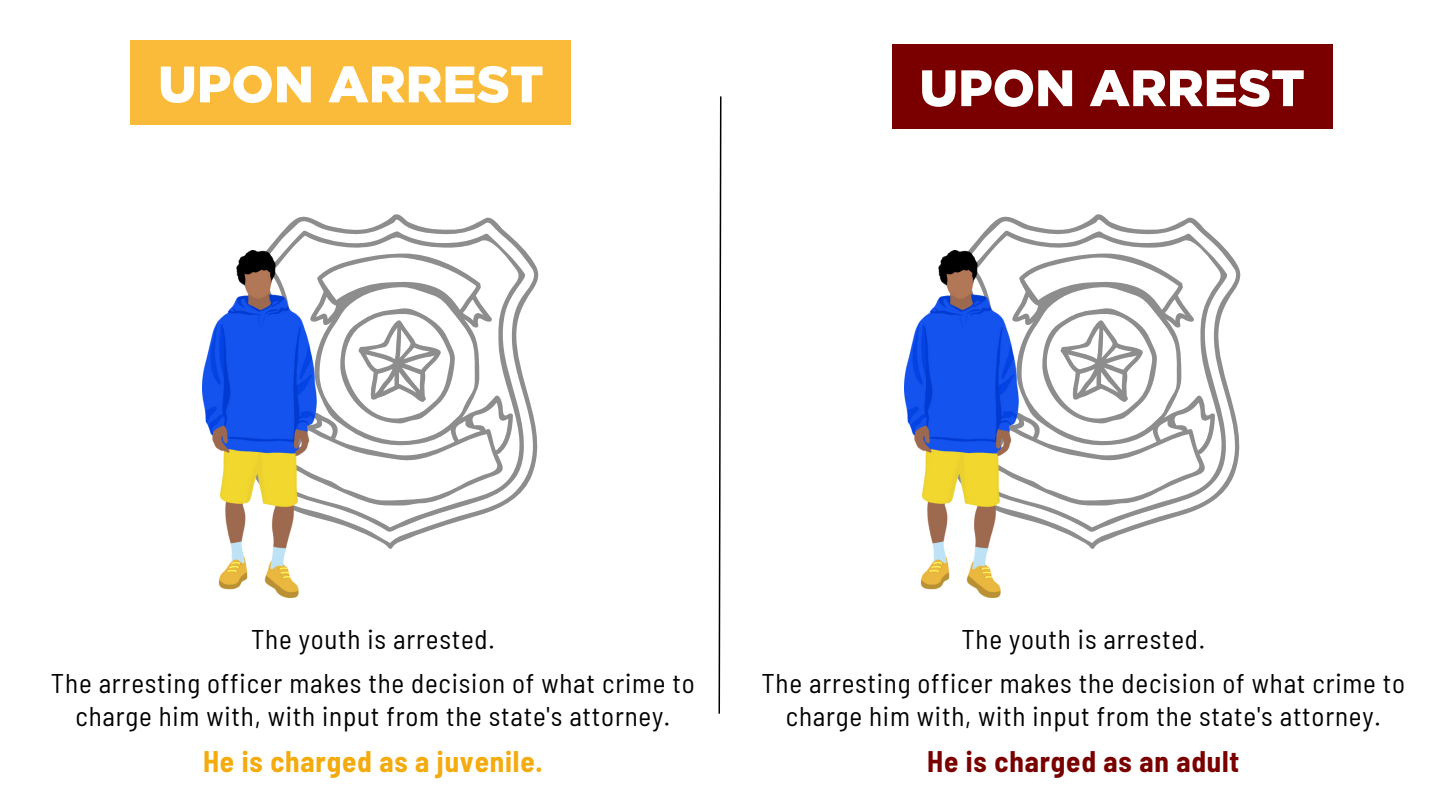
<style>
.page{position:relative;width:1440px;height:810px;background:#fff}
.page>*{position:absolute;margin:0;border:0;box-sizing:border-box;transform-origin:0 0}
.t1{font:900 51.2px "Gotham";color:#fff}
.t2{font:700 semi-condensed 29.1px "Barlow";letter-spacing:.03em;color:#f4ab0d}
.t3{font:700 semi-condensed 29.1px "Barlow";letter-spacing:.03em;color:#7a0000}
.t4{font:semi-condensed 27.1px/44.2px "Barlow";letter-spacing:.03em;color:#000;text-align:center}
</style>
<div class="page">
<svg style="left:718px;top:96px;width:4px;height:618px"></svg>
<div style="left:892px;top:44px;width:441px;height:85px;background:#7a0000"></div>
<svg style="left:952px;top:214px;width:289px;height:335px"></svg>
<svg style="left:961px;top:230px;width:268px;height:302px"></svg>
<svg style="left:1018px;top:254px;width:197px;height:252px"></svg>
<svg style="left:1042px;top:307px;width:115px;height:118px"></svg>
<img style="left:904px;top:251px;width:114px;height:346px">
<svg style="left:250px;top:214px;width:289px;height:335px"></svg>
<svg style="left:259px;top:230px;width:268px;height:302px"></svg>
<svg style="left:316px;top:254px;width:197px;height:252px"></svg>
<svg style="left:340px;top:307px;width:115px;height:118px"></svg>
<img style="left:202px;top:251px;width:114px;height:346px">
<div style="left:131px;top:41px;width:440px;height:84px;background:#fabb3b"></div>
<h1 class="t1" style="left:158px;top:55px;width:387px">UPON ARREST</h1>
<h1 class="t1" style="left:919px;top:58px;width:387px">UPON ARREST</h1>
<p class="t4" style="left:51px;top:616px;width:645px">The youth is arrested.<br>The arresting officer makes the decision of what crime to</p>
<p class="t4" style="left:75px;top:693px;width:596px">charge him with, with input from the state's attorney.</p>
<p class="t2" style="left:203px;top:743px;width:341px">He is charged as a juvenile.</p>
<p class="t4" style="left:761px;top:616px;width:645px">The youth is arrested.<br>The arresting officer makes the decision of what crime to</p>
<p class="t4" style="left:786px;top:693px;width:596px">charge him with, with input from the state's attorney.</p>
<p class="t3" style="left:927px;top:743px;width:314px">He is charged as an adult</p>
</div>
